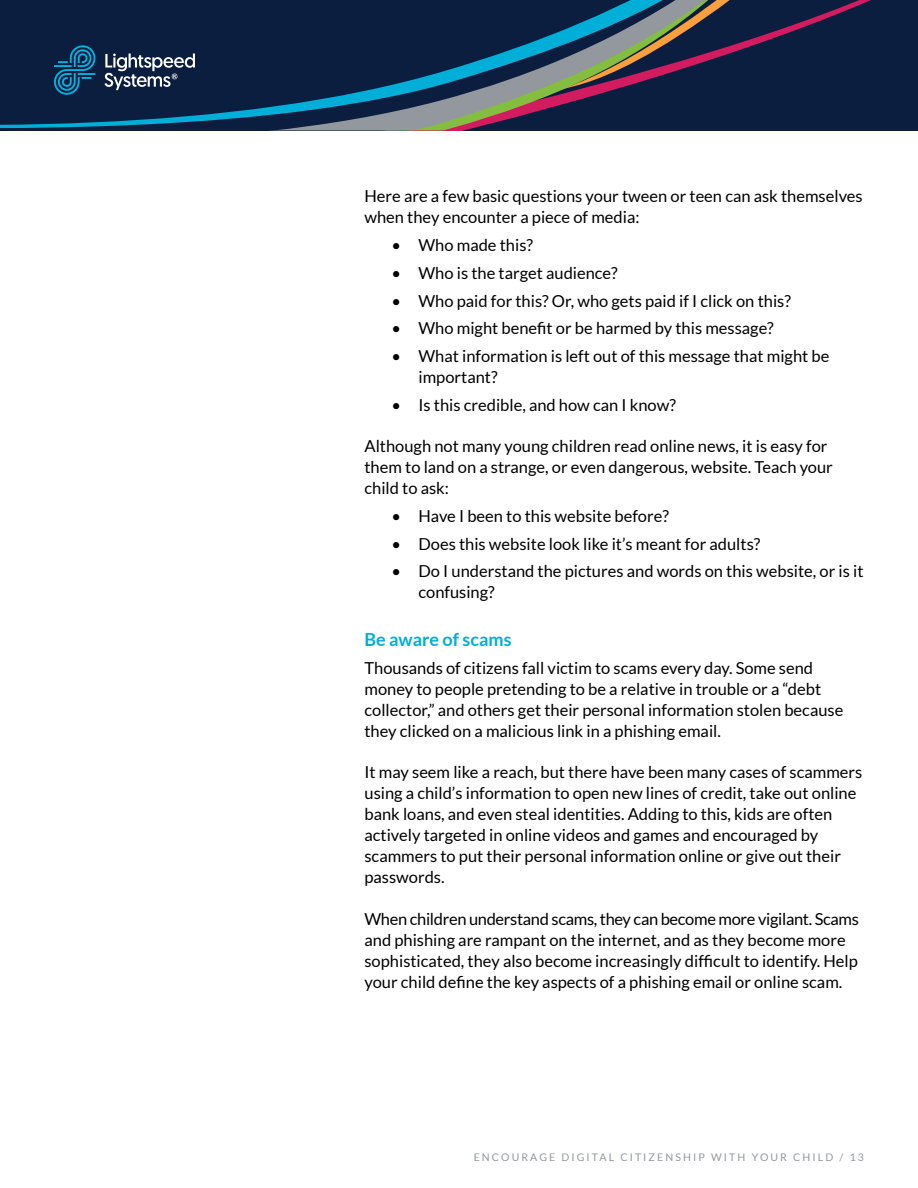
<style>
.page{position:relative;width:918px;height:1188px;background:#fff}
.page>*{position:absolute;margin:0;border:0;box-sizing:border-box;transform-origin:0 0}
.t1{font:700 18px "Lato";color:#00afd7}
.t2{font:16.5px/21px "Lato";color:#000}
.t3{font:10.5px "Lato";letter-spacing:.2em;color:#92989e}
</style>
<div class="page">
<svg style="left:0;top:0;width:918px;height:130px;background:#162f4e"></svg>
<svg style="left:561px;top:0;width:357px;height:90px;background:#2d3750"></svg>
<svg style="left:54px;top:45px;width:41px;height:50px;background:#074c71"></svg>
<svg style="left:104px;top:53px;width:91px;height:37px;background:#4b5972"></svg>
<p class="t2" style="left:364px;top:186px;width:500px">Here are a few basic questions your tween or teen can ask themselves when they encounter a piece of media:</p>
<p class="t2" style="left:391px;top:234px;width:143px">• Who made this?</p>
<p class="t2" style="left:391px;top:262px;width:228px">• Who is the target audience?</p>
<p class="t2" style="left:391px;top:290px;width:401px">• Who paid for this? Or, who gets paid if I click on this?</p>
<p class="t2" style="left:391px;top:318px;width:384px">• Who might benefit or be harmed by this message?</p>
<p class="t2" style="left:418px;top:345px;width:412px;text-indent:-27px">• What information is left out of this message that might be important?</p>
<p class="t2" style="left:391px;top:394px;width:286px">• Is this credible, and how can I know?</p>
<p class="t2" style="left:364px;top:435px;width:470px">Although not many young children read online news, it is easy for them to land on a strange, or even dangerous, website. Teach your child to ask:</p>
<p class="t2" style="left:391px;top:505px;width:279px">• Have I been to this website before?</p>
<p class="t2" style="left:391px;top:533px;width:370px">• Does this website look like it’s meant for adults?</p>
<p class="t2" style="left:418px;top:561px;width:447px;text-indent:-27px">• Do I understand the pictures and words on this website, or is it confusing?</p>
<p class="t1" style="left:364px;top:629px;width:149px">Be aware of scams</p>
<p class="t2" style="left:364px;top:657px;width:480px">Thousands of citizens fall victim to scams every day. Some send money to people pretending to be a relative in trouble or a “debt collector,” and others get their personal information stolen because they clicked on a malicious link in a phishing email.</p>
<p class="t2" style="left:364px;top:762px;width:499px">It may seem like a reach, but there have been many cases of scammers using a child’s information to open new lines of credit, take out online bank loans, and even steal identities. Adding to this, kids are often actively targeted in online videos and games and encouraged by scammers to put their personal information online or give out their passwords.</p>
<p class="t2" style="left:364px;top:908px;width:496px">When children understand scams, they can become more vigilant. Scams and phishing are rampant on the internet, and as they become more sophisticated, they also become increasingly difficult to identify. Help your child define the key aspects of a phishing email or online scam.</p>
<p class="t3" style="left:474px;top:1151px;width:392px">ENCOURAGE DIGITAL CITIZENSHIP WITH YOUR CHILD / 13</p>
</div>
